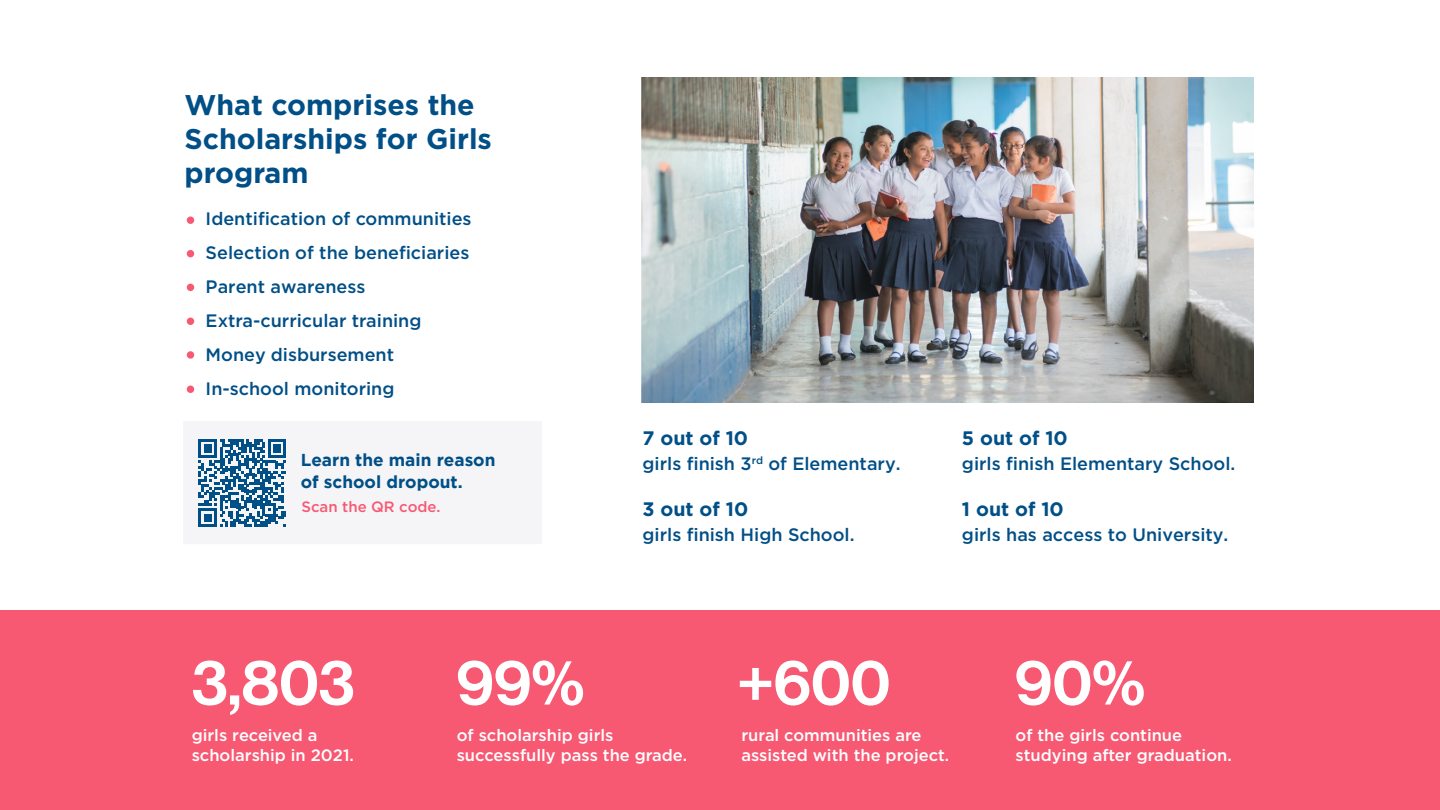
<style>
.page{position:relative;width:1440px;height:810px;background:#fff}
.page>*{position:absolute;margin:0;border:0;box-sizing:border-box;transform-origin:0 0}
.t1{font:63px "N Haas Grotesk DS Pro 65 Md";color:#fff}
.t2{font:700 28.5px/34.2px "Gotham";color:#004f87}
.t3{font:700 19.5px "Gotham";color:#004f87}
.t4{font:500 18px/33.8px "Gotham";color:#004f87}
.t5{font:700 17.25px/22.5px "Gotham";color:#004f87}
.t6{font:500 16.5px/20.2px "Gotham";color:#fff}
.t7{font:500 15px "Gotham";color:#f75973}
</style>
<div class="page">
<div style="left:0;top:611px;width:1440px;height:199px;background:#f75973"></div>
<div style="left:187px;top:216px;width:7px;height:8px;background:#f75973;border-radius:50%"></div>
<div style="left:187px;top:250px;width:7px;height:7px;background:#f75973;border-radius:50%"></div>
<div style="left:187px;top:284px;width:7px;height:7px;background:#f75973;border-radius:50%"></div>
<div style="left:187px;top:318px;width:7px;height:7px;background:#f75973;border-radius:50%"></div>
<div style="left:187px;top:351px;width:7px;height:8px;background:#f75973;border-radius:50%"></div>
<div style="left:187px;top:386px;width:7px;height:7px;background:#f75973;border-radius:50%"></div>
<svg style="left:198px;top:439px;width:88px;height:88px"></svg>
<img style="left:642px;top:78px;width:611px;height:325px">
<h2 class="t2" style="left:185px;top:87px;width:309px">What comprises the<br>Scholarships for Girls program</h2>
<p class="t4" style="left:206px;top:202px;width:267px">Identification of communities<br>Selection of the beneficiaries<br>Parent awareness<br>Extra-curricular training<br>Money disbursement<br>In-school monitoring</p>
<p class="t5" style="left:301px;top:448px;width:196px">Learn the main reason of school dropout.</p>
<p class="t7" style="left:301px;top:497px;width:141px">Scan the QR code.</p>
<p class="t3" style="left:643px;top:427px;width:107px">7 out of 10</p>
<p class="t3" style="left:962px;top:427px;width:107px">5 out of 10</p>
<p class="t4" style="left:643px;top:447px;width:260px">girls finish 3<sup>rd</sup> of Elementary.</p>
<p class="t4" style="left:962px;top:447px;width:275px">girls finish Elementary School.</p>
<p class="t3" style="left:643px;top:498px;width:107px">3 out of 10</p>
<p class="t3" style="left:962px;top:498px;width:103px">1 out of 10</p>
<p class="t4" style="left:643px;top:518px;width:214px">girls finish High School.</p>
<p class="t4" style="left:962px;top:518px;width:268px">girls has access to University.</p>
<h1 class="t1" style="left:192px;top:646px;width:164px">3,803</h1>
<h1 class="t1" style="left:456px;top:646px;width:129px">99%</h1>
<h1 class="t1" style="left:738px;top:646px;width:154px">+600</h1>
<h1 class="t1" style="left:1015px;top:646px;width:132px">90%</h1>
<p class="t6" style="left:192px;top:724px;width:164px">girls received a scholarship in 2021.</p>
<p class="t6" style="left:457px;top:724px;width:232px">of scholarship girls successfully pass the grade.</p>
<p class="t6" style="left:741px;top:724px;width:210px">rural communities are assisted with the project.</p>
<p class="t6" style="left:1016px;top:724px;width:218px">of the girls continue studying after graduation.</p>
</div>
